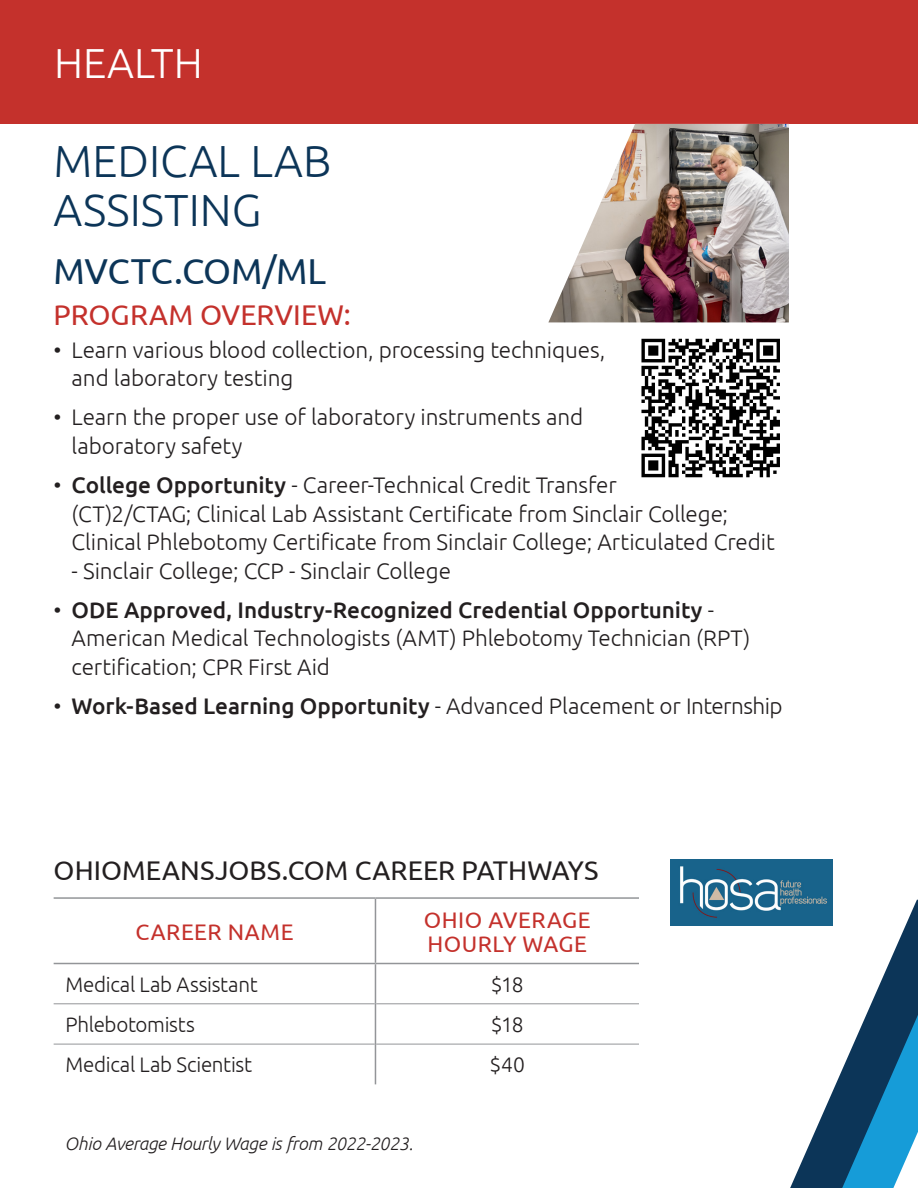
<style>
.page{position:relative;width:918px;height:1188px;background:#fff}
.page>*{position:absolute;margin:0;border:0;box-sizing:border-box;transform-origin:0 0}
.t1{font:300 45px/49.5px "Ubuntu";color:#0c3558}
.t2{font:300 42px "Ubuntu";color:#fff}
.t3{font:36px "Ubuntu";letter-spacing:-.01em;color:#0c3558}
.t4{font:28.5px "Ubuntu";letter-spacing:.005em;color:#c4312c}
.t5{font:27px "Ubuntu";color:#231f20}
.Bulleted_List{font:300 22.5px/28.5px "Ubuntu";letter-spacing:-.005em;color:#231f20}
.t6{font:22.5px/24px "Ubuntu";letter-spacing:.025em;color:#c4312c}
.Bulleted_List-2{font:300 21px "Ubuntu";letter-spacing:-.015em;color:#231f20}
.Bulleted_List-3{font:italic 300 18px "Ubuntu";letter-spacing:-.015em;color:#231f20}
.s1{font-weight:500}
</style>
<div class="page">
<svg style="left:783px;top:900px;width:135px;height:288px"></svg>
<hr style="left:54px;top:1003px;width:321px;height:1px;background:#939598">
<hr style="left:376px;top:1003px;width:263px;height:1px;background:#939598">
<hr style="left:54px;top:1044px;width:321px;height:1px;background:#939598">
<hr style="left:376px;top:1044px;width:263px;height:1px;background:#939598">
<hr style="left:54px;top:963px;width:321px;height:1px;background:#939598">
<hr style="left:375px;top:963px;width:264px;height:1px;background:#939598">
<hr style="left:375px;top:964px;width:1px;height:40px;background:#939598">
<hr style="left:375px;top:1004px;width:1px;height:40px;background:#939598">
<hr style="left:375px;top:1044px;width:1px;height:40px;background:#939598">
<hr style="left:54px;top:897px;width:321px;height:2px;background:#939598">
<hr style="left:375px;top:897px;width:264px;height:2px;background:#939598">
<hr style="left:375px;top:899px;width:1px;height:64px;background:#939598">
<img style="left:670px;top:859px;width:162px;height:66px">
<div style="left:0;top:0;width:918px;height:124px;background:#c4312c"></div>
<svg style="left:641px;top:339px;width:139px;height:138px"></svg>
<img style="left:548px;top:124px;width:241px;height:198px">
<p class="t2" style="left:54px;top:38px;width:150px">HEALTH</p>
<p class="t1" style="left:54px;top:135px;width:279px">MEDICAL LAB<br>ASSISTING</p>
<p class="t3" style="left:54px;top:250px;width:274px">MVCTC.COM/ML</p>
<p class="t4" style="left:54px;top:297px;width:299px">PROGRAM OVERVIEW:</p>
<p class="Bulleted_List" style="left:72px;top:335px;width:535px;text-indent:-18px">• Learn various blood collection, processing techniques, and laboratory testing</p>
<p class="Bulleted_List" style="left:72px;top:403px;width:513px;text-indent:-18px">• Learn the proper use of laboratory instruments and laboratory safety</p>
<p class="Bulleted_List" style="left:72px;top:470px;width:705px;text-indent:-18px">• <span class="s1">College Opportunity</span> - Career-Technical Credit Transfer<br>(CT)2/CTAG; Clinical Lab Assistant Certificate from Sinclair College;<br>Clinical Phlebotomy Certificate from Sinclair College; Articulated Credit</p>
<p class="Bulleted_List" style="left:72px;top:556px;width:381px">- Sinclair College; CCP - Sinclair College</p>
<p class="Bulleted_List" style="left:72px;top:595px;width:680px;text-indent:-18px">• <span class="s1">ODE Approved, Industry-Recognized Credential Opportunity</span> -<br>American Medical Technologists (AMT) Phlebotomy Technician (RPT) certification; CPR First Aid</p>
<p class="Bulleted_List" style="left:54px;top:691px;width:730px">• <span class="s1">Work-Based Learning Opportunity</span> - Advanced Placement or Internship</p>
<p class="t5" style="left:54px;top:854px;width:546px">OHIOMEANSJOBS.COM CAREER PATHWAYS</p>
<p class="t6" style="left:135px;top:919px;width:160px">CAREER NAME</p>
<p class="t6" style="left:424px;top:907px;width:168px">OHIO AVERAGE<br>HOURLY WAGE</p>
<p class="Bulleted_List-2" style="left:66px;top:972px;width:194px">Medical Lab Assistant</p>
<p class="Bulleted_List-2" style="left:491px;top:972px;width:35px">$18</p>
<p class="Bulleted_List-2" style="left:66px;top:1012px;width:131px">Phlebotomists</p>
<p class="Bulleted_List-2" style="left:491px;top:1012px;width:35px">$18</p>
<p class="Bulleted_List-2" style="left:66px;top:1052px;width:188px">Medical Lab Scientist</p>
<p class="Bulleted_List-2" style="left:489px;top:1052px;width:37px">$40</p>
<p class="Bulleted_List-3" style="left:64px;top:1133px;width:350px">Ohio Average Hourly Wage is from 2022-2023.</p>
</div>
